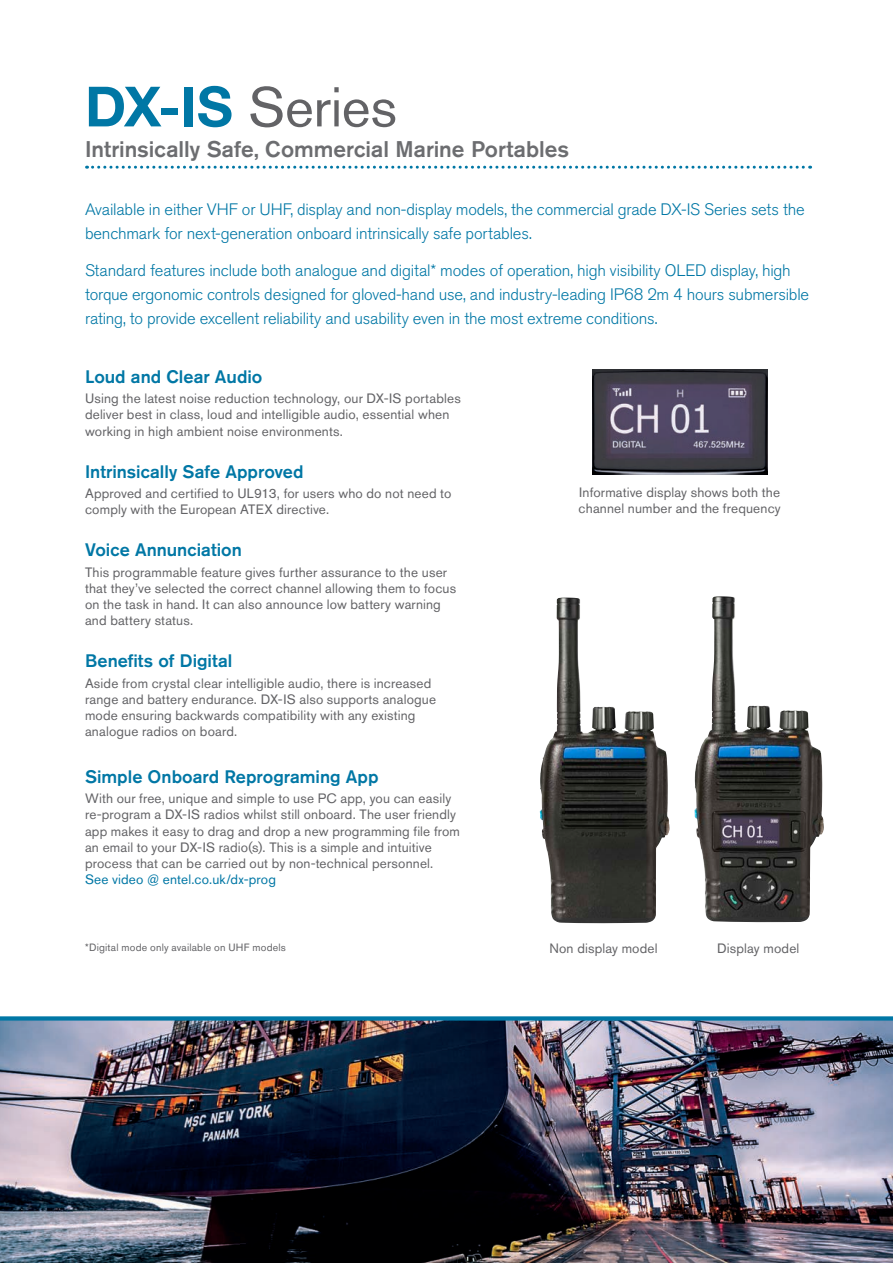
<style>
.page{position:relative;width:893px;height:1263px;background:#fff}
.page>*{position:absolute;margin:0;border:0;box-sizing:border-box;transform-origin:0 0}
.t1{font:55.5px "Akzidenz Grotesk BQ";letter-spacing:-.005em;color:#636366}
.Rule_below{font:500 22.5px "Akzidenz Grotesk BQ";color:#6c6d70}
.Headline_1{font:500 18px "Akzidenz Grotesk BQ";color:#0077a5}
.Quote_Text{font:300 16.5px/24px "Akzidenz Grotesk BQ";letter-spacing:-.01em;color:#0077a5}
.body{font:13.5px/16.2px "Akzidenz Grotesk BQ";letter-spacing:.01em;color:#636366}
.body-2{font:10.5px "Akzidenz Grotesk BQ";letter-spacing:.02em;color:#636366}
.s1{font-family:"Helvetica Neue";font-weight:700;color:#0077a5}
.s2{color:#0077a5}
</style>
<div class="page">
<img style="left:0;top:1020px;width:893px;height:243px">
<svg style="left:0;top:1016px;width:893px;height:4px;background:#1682ac"></svg>
<svg style="left:87px;top:166px;width:724px;height:3px"></svg>
<img style="left:592px;top:370px;width:175px;height:104px">
<img style="left:694px;top:597px;width:130px;height:325px">
<img style="left:540px;top:598px;width:130px;height:325px">
<p class="t1" style="left:85px;top:74px;width:313px"><span class="s1">DX-IS</span> Series</p>
<p class="Rule_below" style="left:85px;top:135px;width:486px">Intrinsically Safe, Commercial Marine Portables</p>
<p class="Quote_Text" style="left:85px;top:198px;width:721px">Available in either VHF or UHF, display and non-display models, the commercial grade DX-IS Series sets the benchmark for next-generation onboard intrinsically safe portables.</p>
<p class="Quote_Text" style="left:85px;top:259px;width:726px">Standard features include both analogue and digital* modes of operation, high visibility OLED display, high torque ergonomic controls designed for gloved-hand use, and industry-leading IP68 2m 4 hours submersible rating, to provide excellent reliability and usability even in the most extreme conditions.</p>
<p class="Headline_1" style="left:85px;top:365px;width:179px">Loud and Clear Audio</p>
<p class="body" style="left:85px;top:390px;width:377px">Using the latest noise reduction technology, our DX-IS portables deliver best in class, loud and intelligible audio, essential when working in high ambient noise environments.</p>
<p class="Headline_1" style="left:85px;top:460px;width:220px">Intrinsically Safe Approved</p>
<p class="body" style="left:85px;top:485px;width:368px">Approved and certified to UL913, for users who do not need to comply with the European ATEX directive.</p>
<p class="Headline_1" style="left:85px;top:539px;width:158px">Voice Annunciation</p>
<p class="body" style="left:85px;top:564px;width:373px">This programmable feature gives further assurance to the user that they’ve selected the correct channel allowing them to focus on the task in hand. It can also announce low battery warning and battery status.</p>
<p class="Headline_1" style="left:85px;top:650px;width:149px">Benefits of Digital</p>
<p class="body" style="left:85px;top:675px;width:353px">Aside from crystal clear intelligible audio, there is increased range and battery endurance. DX-IS also supports analogue mode ensuring backwards compatibility with any existing analogue radios on board.</p>
<p class="Headline_1" style="left:85px;top:765px;width:295px">Simple Onboard Reprograming App</p>
<p class="body" style="left:85px;top:790px;width:376px">With our free, unique and simple to use PC app, you can easily re-program a DX-IS radios whilst still onboard. The user friendly app makes it easy to drag and drop a new programming file from an email to your DX-IS radio(s). This is a simple and intuitive process that can be carried out by non-technical personnel.<br><span class="s2">See video @ entel.co.uk/dx-prog</span></p>
<p class="body-2" style="left:85px;top:941px;width:202px">*Digital mode only available on UHF models</p>
<p class="body" style="left:579px;top:484px;width:204px">Informative display shows both the channel number and the frequency</p>
<p class="body" style="left:549px;top:940px;width:110px">Non display model</p>
<p class="body" style="left:717px;top:940px;width:84px">Display model</p>
</div>
